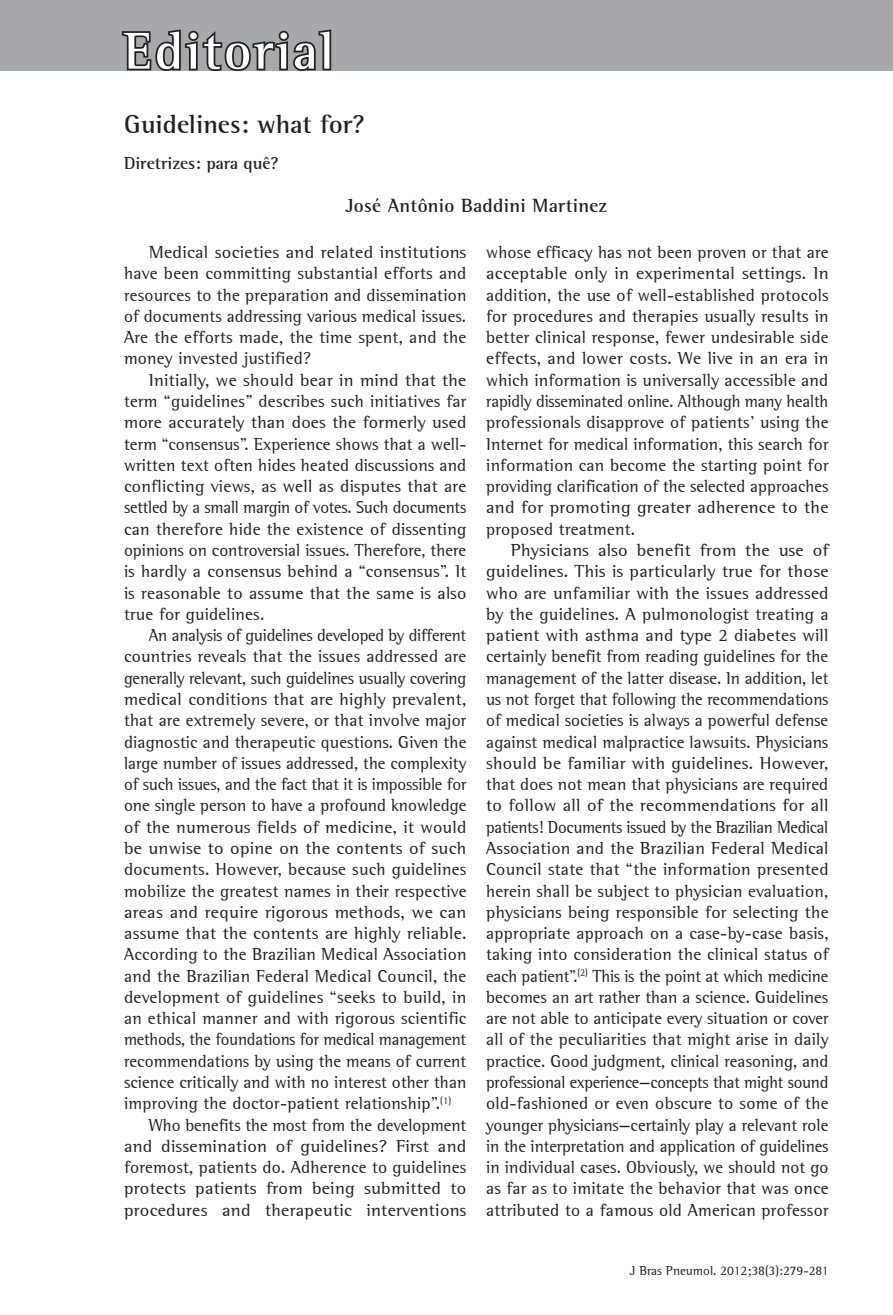
<style>
.page{position:relative;width:893px;height:1315px;background:#fff}
.page>*{position:absolute;margin:0;border:0;box-sizing:border-box;transform-origin:0 0}
.t1{font:700 52.5px "Libre Semi Serif S Si";letter-spacing:.05em;color:#fff}
.Título___1o_idioma{font:700 26.25px "Libre Semi Serif S Si";color:#231f20}
.Autores{font:700 19.25px "Libre Semi Serif S Si";letter-spacing:.015em;color:#231f20}
.Corpo{font:17.5px/21.3px "Libre Semi Serif S Si";letter-spacing:.015em;color:#231f20;text-align:justify;scale:1.05 1}
.Corpo-2{font:17.5px/21.3px "Libre Semi Serif S Si";letter-spacing:.015em;color:#231f20;text-align:justify;scale:.96 1}
.Corpo-3{font:17.5px/21.3px "Libre Semi Serif S Si";letter-spacing:.015em;color:#231f20;text-align:justify}
.Corpo-4{font:17.5px/21.3px "Libre Semi Serif S Si";letter-spacing:.015em;color:#231f20;text-align:justify;scale:1.04 1}
.Título___2o_idioma{font:700 17.5px "Libre Semi Serif S Si";color:#231f20}
.rodapé{font:13.12px "Libre Semi Serif S Si";color:#231f20}
</style>
<div class="page">
<div style="left:0;top:0;width:893px;height:70px;background:#a8a9ad"></div>
<svg style="left:120px;top:29px;width:213px;height:42px"></svg>
<h1 class="t1" style="left:124px;top:19px;width:211px">Editorial</h1>
<p class="Título___1o_idioma" style="left:124px;top:108px;width:242px">Guidelines: what for?</p>
<p class="Título___2o_idioma" style="left:124px;top:152px;width:156px">Diretrizes: para quê?</p>
<p class="Autores" style="left:345px;top:194px;width:263px">José Antônio Baddini Martinez</p>
<p class="Corpo" style="left:124px;top:241px;width:328px;text-indent:25px">Medical societies and related institutions have been committing substantial efforts and resources to the preparation and dissemination of documents addressing various medical issues.<br>Are the efforts made, the time spent, and the money invested justified?</p>
<p class="Corpo-4" style="left:124px;top:369px;width:331px;text-indent:25px">Initially, we should bear in mind that the term “guidelines” describes such initiatives far more accurately than does the formerly used term “consensus”. Experience shows that a well&shy;written text often hides heated discussions and conflicting views, as well as disputes that are settled by a small margin of votes. Such documents can therefore hide the existence of dissenting opinions on controversial issues. Therefore, there is hardly a consensus behind a “consensus”. It is reasonable to assume that the same is also true for guidelines.</p>
<p class="Corpo-2" style="left:124px;top:624px;width:358px;text-indent:25px">An analysis of guidelines developed by different countries reveals that the issues addressed are generally relevant, such guidelines usually covering medical conditions that are highly prevalent, that are extremely severe, or that involve major diagnostic and therapeutic questions. Given the large number of issues addressed, the complexity of such issues, and the fact that it is impossible for one single person to have a profound knowledge of the numerous fields of medicine, it would be unwise to opine on the contents of such documents. However, because such guidelines mobilize the greatest names in their respective areas and require rigorous methods, we can assume that the contents are highly reliable.<br>According to the Brazilian Medical Association and the Brazilian Federal Medical Council, the development of guidelines “seeks to build, in an ethical manner and with rigorous scientific methods, the foundations for medical management recommendations by using the means of current science critically and with no interest other than improving the doctor-patient relationship”.<sup>(1)</sup></p>
<p class="Corpo-3" style="left:124px;top:1114px;width:344px;text-indent:25px">Who benefits the most from the development and dissemination of guidelines? First and foremost, patients do. Adherence to guidelines protects patients from being submitted to procedures and therapeutic interventions</p>
<p class="Corpo-3" style="left:486px;top:241px;width:344px">whose efficacy has not been proven or that are acceptable only in experimental settings. In addition, the use of well-established protocols for procedures and therapies usually results in better clinical response, fewer undesirable side effects, and lower costs. We live in an era in which information is universally accessible and rapidly disseminated online. Although many health professionals disapprove of patients’ using the Internet for medical information, this search for information can become the starting point for providing clarification of the selected approaches and for promoting greater adherence to the proposed treatment.</p>
<p class="Corpo" style="left:486px;top:539px;width:328px;text-indent:25px">Physicians also benefit from the use of guidelines. This is particularly true for those who are unfamiliar with the issues addressed by the guidelines. A pulmonologist treating a patient with asthma and type 2 diabetes will certainly benefit from reading guidelines for the management of the latter disease. In addition, let us not forget that following the recommendations of medical societies is always a powerful defense against medical malpractice lawsuits. Physicians should be familiar with guidelines. However, that does not mean that physicians are required to follow all of the recommendations for all patients! Documents issued by the Brazilian Medical Association and the Brazilian Federal Medical Council state that “the information presented herein shall be subject to physician evaluation, physicians being responsible for selecting the appropriate approach on a case-by-case basis, taking into consideration the clinical status of each patient”.<sup>(2)</sup> This is the point at which medicine becomes an art rather than a science. Guidelines are not able to anticipate every situation or cover all of the peculiarities that might arise in daily practice. Good judgment, clinical reasoning, and professional experience—concepts that might sound old-fashioned or even obscure to some of the younger physicians—certainly play a relevant role in the interpretation and application of guidelines in individual cases. Obviously, we should not go as far as to imitate the behavior that was once attributed to a famous old American professor</p>
<p class="rodapé" style="left:630px;top:1263px;width:200px">J Bras Pneumol. 2012;38(3):279-281</p>
</div>
